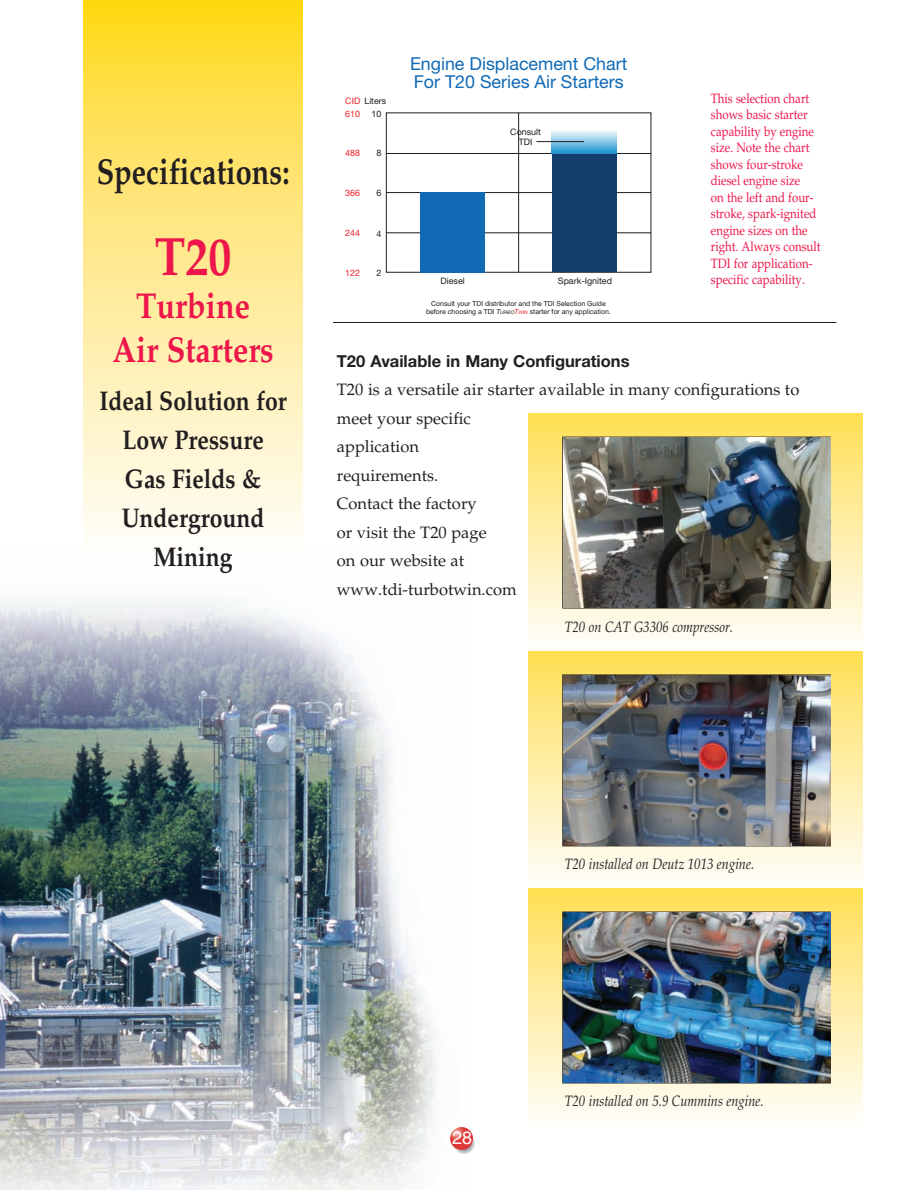
<style>
.page{position:relative;width:920px;height:1190px;background:#fff}
.page>*{position:absolute;margin:0;border:0;box-sizing:border-box;transform-origin:0 0}
.t1{font:700 54px "Palatino LT Std";color:#ed164b;scale:.85 1}
.t2{font:700 36px/43.5px "Palatino LT Std";color:#ed164b;text-align:center;scale:.85 1}
.t3{font:700 36px "Palatino LT Std";color:#231f20;scale:.8 1}
.t4{font:700 27px/39px "Palatino LT Std";color:#231f20;text-align:center;scale:.85 1}
.t5{font:18px "Helvetica";color:#fff}
.t6{font:17.85px/18.3px "Helvetica Neue LT Std";color:#116ab5}
.t7{font:16.5px/28.5px "Palatino LT Std";color:#231f20}
.t8{font:700 16.5px "Helvetica Neue LT Std";color:#231f20}
.t9{font:italic 15px "Palatino LT Std";color:#231f20;scale:.85 1}
.t10{font:13.5px/16.5px "Palatino LT Std";color:#ed164b;scale:.85 1}
.t11{font:8.85px/10.6px "Helvetica Neue LT Std";color:#1f1d1d;text-align:center}
.t12{font:8.85px "Helvetica Neue LT Std";color:#ed1f26}
.t13{font:6.9px/8.2px "Helvetica Neue LT Std";color:#1f1d1d;text-align:center}
.s1{color:#ed1f26}
.s2{font-style:italic}
.s3{font-style:italic;font-size:4.95px}
.s4{font-style:italic;color:#ed1f26}
.s5{font-style:italic;font-size:4.95px;color:#ed1f26}
</style>
<div class="page">
<img style="left:0;top:0;width:863px;height:1189px">
<h2 class="t3" style="left:97px;top:158px;width:242px">Specifications:</h2>
<h1 class="t1" style="left:155px;top:235px;width:92px">T20</h1>
<h2 class="t2" style="left:112px;top:288px;width:191px">Turbine<br>Air Starters</h2>
<h3 class="t4" style="left:99px;top:384px;width:222px">Ideal Solution for<br>Low Pressure<br>Gas Fields &amp;<br>Underground<br>Mining</h3>
<p class="t11" style="left:345px;top:97px;width:43px"><span class="s1">CID</span> Liters</p>
<p class="t12" style="left:345px;top:111px;width:16px">610</p>
<p class="t12" style="left:345px;top:149px;width:16px">488</p>
<p class="t12" style="left:345px;top:190px;width:16px">366</p>
<p class="t12" style="left:345px;top:230px;width:16px">244</p>
<p class="t12" style="left:345px;top:270px;width:16px">122</p>
<p class="t11" style="left:371px;top:110px;width:11px">10</p>
<p class="t11" style="left:376px;top:149px;width:6px">8</p>
<p class="t11" style="left:376px;top:188px;width:6px">6</p>
<p class="t11" style="left:376px;top:229px;width:6px">4</p>
<p class="t11" style="left:376px;top:269px;width:6px">2</p>
<h3 class="t6" style="left:410px;top:56px;width:219px">Engine Displacement Chart<br>For T20 Series Air Starters</h3>
<p class="t11" style="left:510px;top:127px;width:32px">Consult<br>TDI</p>
<p class="t11" style="left:440px;top:276px;width:26px">Diesel</p>
<p class="t11" style="left:558px;top:276px;width:56px">Spark-Ignited</p>
<p class="t13" style="left:426px;top:299px;width:186px">Consult your TDI distributor and the TDI Selection Guide before choosing a TDI <span class="s2">T</span><span class="s3">URBO</span><span class="s4">T</span><span class="s5">WIN</span> starter for any application.</p>
<p class="t10" style="left:710px;top:91px;width:130px">This selection chart shows basic starter capability by engine size. Note the chart shows four-stroke diesel engine size<br>on the left and four&shy;stroke, spark-ignited engine sizes on the right. Always consult<br>TDI for application&shy;specific capability.</p>
<p class="t8" style="left:337px;top:355px;width:294px">T20 Available in Many Configurations</p>
<p class="t7" style="left:337px;top:377px;width:464px">T20 is a versatile air starter available in many configurations to meet your specific<br>application<br>requirements.<br>Contact the factory<br>or visit the T20 page<br>on our website at<br>www.tdi-turbotwin.com</p>
<p class="t9" style="left:564px;top:620px;width:200px">T20 on CAT G3306 compressor.</p>
<h3 class="t5" style="left:452px;top:1127px;width:22px">28</h3>
<p class="t9" style="left:564px;top:858px;width:224px">T20 installed on Deutz 1013 engine.</p>
<p class="t9" style="left:564px;top:1095px;width:236px">T20 installed on 5.9 Cummins engine.</p>
</div>
